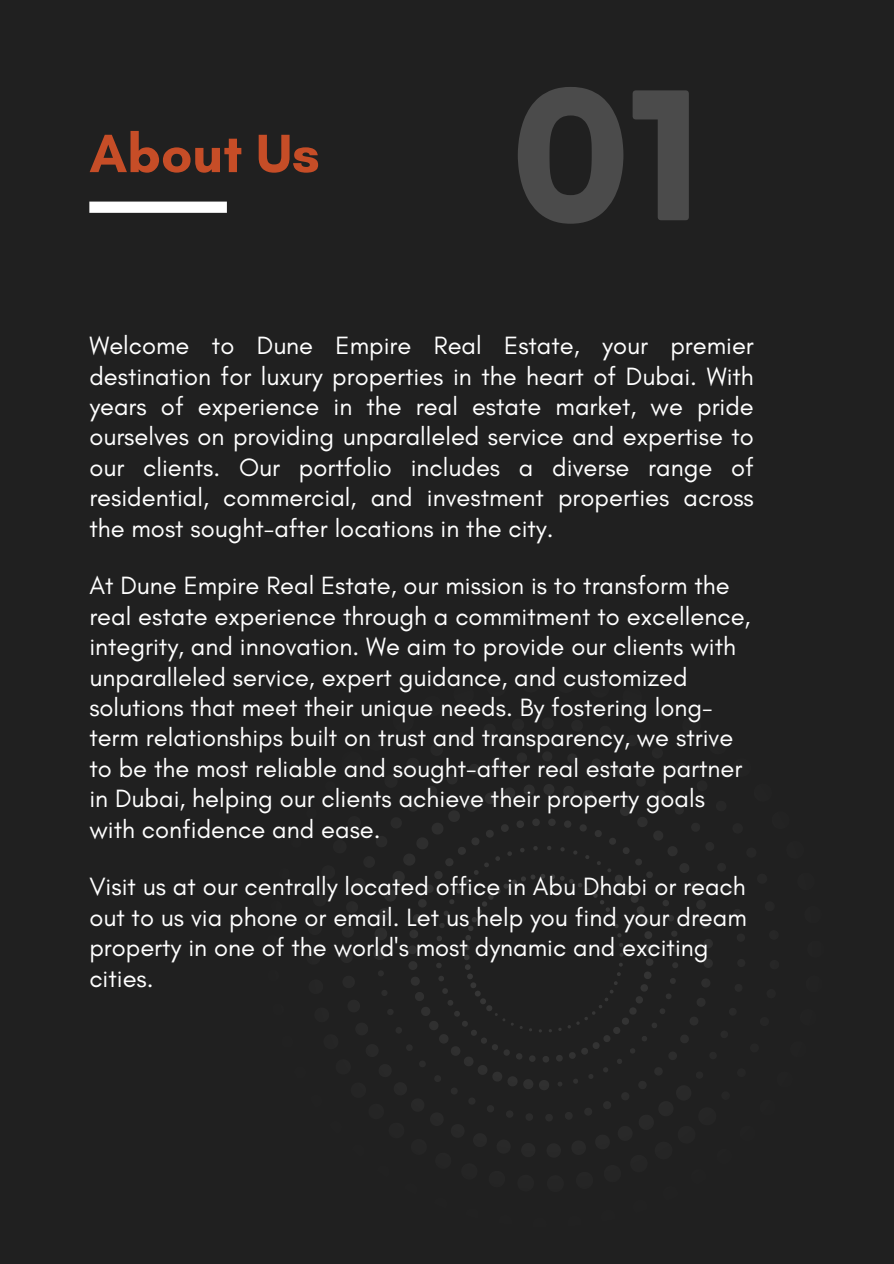
<style>
.page{position:relative;width:894px;height:1264px;background:#fff}
.page>*{position:absolute;margin:0;border:0;box-sizing:border-box;transform-origin:0 0}
.t1{font:800 173.1px "Nourd";color:#4b4b4b}
.t2{font:700 54.9px "Glacial Indifference";color:#c64d27}
.t3{font:25.5px/30.3px "Glacial Indifference";color:#fff}
</style>
<div class="page">
<div style="left:0;top:0;width:893px;height:1263px;background:#202020"></div>
<div style="left:89px;top:201px;width:138px;height:12px;background:#fff"></div>
<svg style="left:374px;top:753px;width:364px;height:368px"></svg>
<p class="t2" style="left:89px;top:120px;width:232px">About Us</p>
<h1 class="t1" style="left:507px;top:47px;width:196px">01</h1>
<p class="t3" style="left:89px;top:330px;width:665px;text-align:justify">Welcome to Dune Empire Real Estate, your premier destination for luxury properties in the heart of Dubai. With years of experience in the real estate market, we pride ourselves on providing unparalleled service and expertise to our clients. Our portfolio includes a diverse range of residential, commercial, and investment properties across the most sought-after locations in the city.</p>
<p class="t3" style="left:89px;top:570px;width:662px">At Dune Empire Real Estate, our mission is to transform the real estate experience through a commitment to excellence, integrity, and innovation. We aim to provide our clients with unparalleled service, expert guidance, and customized solutions that meet their unique needs. By fostering long&shy;term relationships built on trust and transparency, we strive to be the most reliable and sought-after real estate partner in Dubai, helping our clients achieve their property goals with confidence and ease.</p>
<p class="t3" style="left:89px;top:871px;width:658px">Visit us at our centrally located office in Abu Dhabi or reach out to us via phone or email. Let us help you find your dream property in one of the world's most dynamic and exciting cities.</p>
</div>
